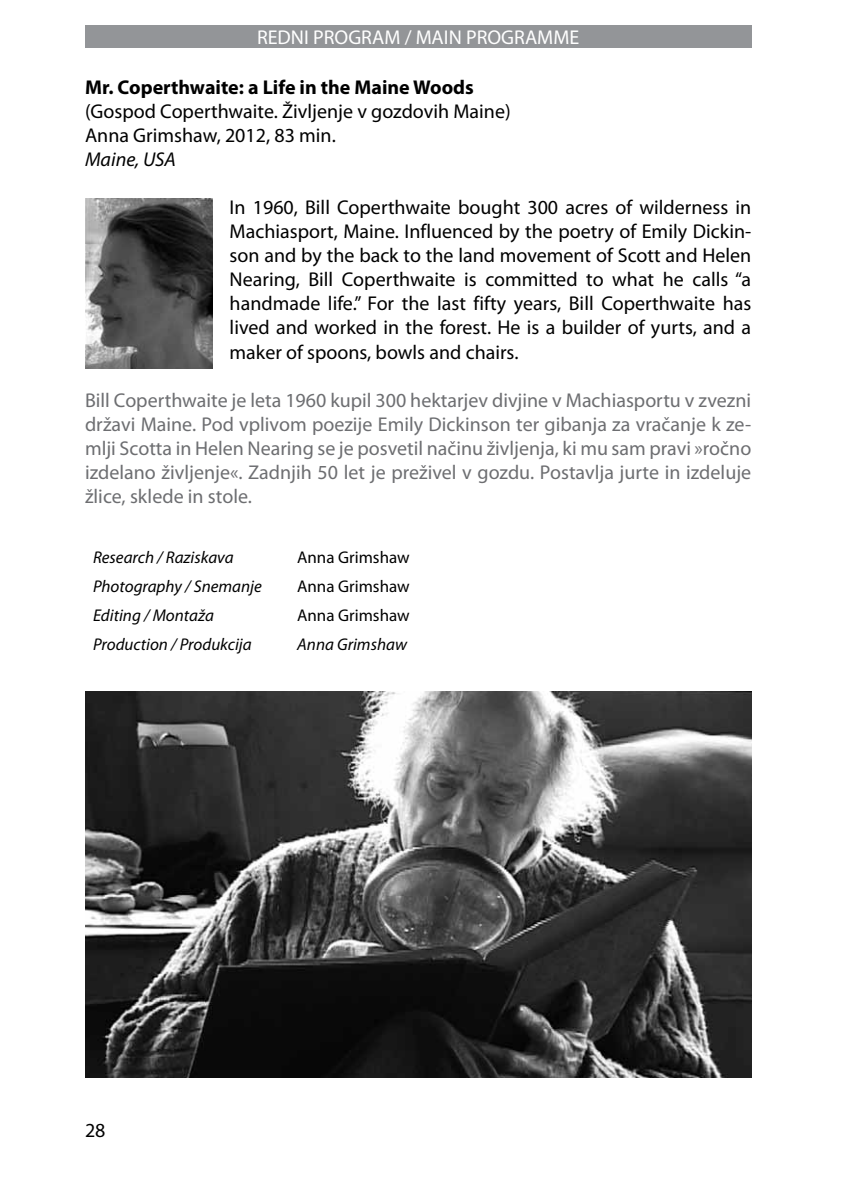
<style>
.page{position:relative;width:842px;height:1191px;background:#fff}
.page>*{position:absolute;margin:0;border:0;box-sizing:border-box;transform-origin:0 0}
.t1{font:20px/24px "Myriad Pro";color:#000}
.t2{font:20px/24px "Myriad Pro";color:#6d6e71;text-align:justify}
.t3{font:700 20px "Myriad Pro";color:#000}
.t4{font:20px "Myriad Pro";color:#fff}
.t5{font:italic 20px "Myriad Pro";color:#000}
.t6{font:italic 17px "Myriad Pro";color:#000}
.t7{font:17px "Myriad Pro";color:#000}
</style>
<div class="page">
<div style="left:85px;top:25px;width:666px;height:23px;background:#939598"></div>
<img style="left:85px;top:198px;width:128px;height:171px">
<img style="left:85px;top:691px;width:666px;height:386px">
<p class="t4" style="left:257px;top:25px;width:324px">REDNI PROGRAM / MAIN PROGRAMME</p>
<p class="t3" style="left:85px;top:75px;width:390px">Mr. Coperthwaite: a Life in the Maine Woods</p>
<p class="t1" style="left:85px;top:99px;width:427px">(Gospod Coperthwaite. Življenje v gozdovih Maine)<br>Anna Grimshaw, 2012, 83 min.</p>
<p class="t5" style="left:85px;top:147px;width:92px">Maine, USA</p>
<p class="t1" style="left:230px;top:195px;width:523px;text-align:justify">In 1960, Bill Coperthwaite bought 300 acres of wilderness in Machiasport, Maine. Influenced by the poetry of Emily Dickin&shy;son and by the back to the land movement of Scott and Helen Nearing, Bill Coperthwaite is committed to what he calls “a handmade life.” For the last fifty years, Bill Coperthwaite has lived and worked in the forest. He is a builder of yurts, and a maker of spoons, bowls and chairs.</p>
<p class="t2" style="left:85px;top:387px;width:668px">Bill Coperthwaite je leta 1960 kupil 300 hektarjev divjine v Machiasportu v zvezni državi Maine. Pod vplivom poezije Emily Dickinson ter gibanja za vračanje k ze&shy;mlji Scotta in Helen Nearing se je posvetil načinu življenja, ki mu sam pravi »ročno izdelano življenje«. Zadnjih 50 let je preživel v gozdu. Postavlja jurte in izdeluje žlice, sklede in stole.</p>
<p class="t6" style="left:93px;top:547px;width:142px">Research / Raziskava</p>
<p class="t7" style="left:297px;top:547px;width:114px">Anna Grimshaw</p>
<p class="t6" style="left:93px;top:576px;width:170px">Photography / Snemanje</p>
<p class="t7" style="left:297px;top:576px;width:114px">Anna Grimshaw</p>
<p class="t6" style="left:93px;top:604px;width:122px">Editing / Montaža</p>
<p class="t7" style="left:297px;top:604px;width:114px">Anna Grimshaw</p>
<p class="t6" style="left:93px;top:633px;width:160px">Production / Produkcija</p>
<p class="t6" style="left:297px;top:633px;width:111px">Anna Grimshaw</p>
<p class="t1" style="left:85px;top:1117px;width:22px">28</p>
</div>
